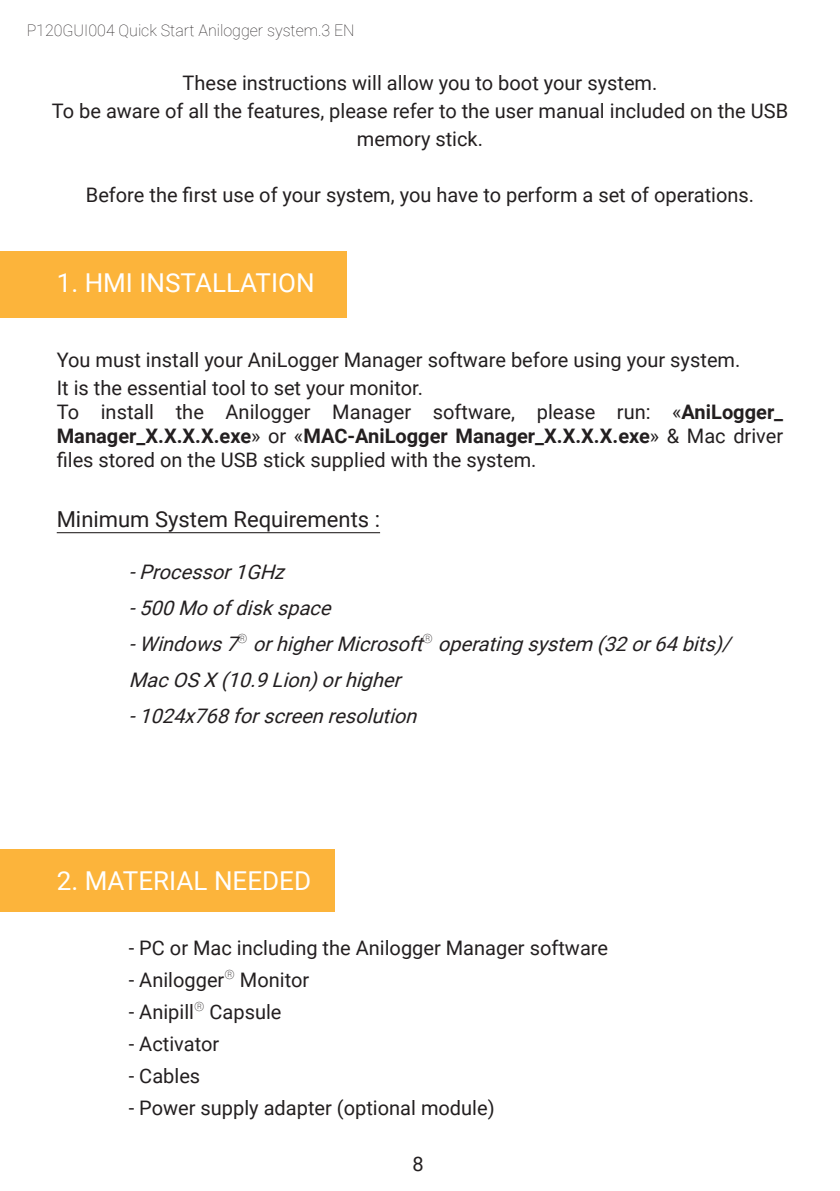
<style>
.page{position:relative;width:840px;height:1191px;background:#fff}
.page>*{position:absolute;margin:0;border:0;box-sizing:border-box;transform-origin:0 0}
.t1{font:26px "Roboto";color:#fff}
.t2{font:22px "Roboto";color:#231f20}
.t3{font:20px/24px "Roboto";color:#231f20;text-align:center}
.t4{font:italic 20px/36px "Roboto";color:#231f20}
.t5{font:100 16px "Roboto";color:#231f20}
.s1{font-weight:700}
</style>
<div class="page">
<div style="left:0;top:251px;width:346px;height:66px;background:#fcb43b"></div>
<hr style="left:57px;top:532px;width:323px;height:1px;background:#231f20">
<div style="left:0;top:848px;width:334px;height:63px;background:#fcb43b"></div>
<hr style="left:839px;top:57px;width:1px;height:63px;background:#fcb43b">
<p class="t5" style="left:27px;top:19px;width:329px">P120GUI004 Quick Start Anilogger system.3 EN</p>
<p class="t3" style="left:182px;top:70px;width:476px">These instructions will allow you to boot your system.</p>
<p class="t3" style="left:52px;top:96px;width:737px;line-height:28px">To be aware of all the features, please refer to the user manual included on the USB memory stick.</p>
<p class="t3" style="left:86px;top:182px;width:669px">Before the first use of your system, you have to perform a set of operations.</p>
<p class="t1" style="left:57px;top:265px;width:259px">1. HMI INSTALLATION</p>
<p class="t3" style="left:57px;top:347px;width:684px">You must install your AniLogger Manager software before using your system.</p>
<p class="t3" style="left:57px;top:375px;width:367px">It is the essential tool to set your monitor.</p>
<p class="t3" style="left:57px;top:399px;width:727px;text-align:justify">To install the Anilogger Manager software, please run: «<span class="s1">AniLogger_ Manager_X.X.X.X.exe</span>» or «<span class="s1">MAC-AniLogger Manager_X.X.X.X.exe</span>» &amp; Mac driver files stored on the USB stick supplied with the system.</p>
<p class="t2" style="left:57px;top:503px;width:325px">Minimum System Requirements :</p>
<p class="t4" style="left:129px;top:553px;width:164px">-Processor1GHz</p>
<p class="t4" style="left:129px;top:589px;width:210px">-500Moofdiskspace</p>
<p class="t4" style="left:129px;top:625px;width:609px">-Windows7<sup>®</sup> orhigherMicrosoft<sup>®</sup> operatingsystem (32or64bits)/<br>MacOSX(10.9Lion)orhigher</p>
<p class="t4" style="left:129px;top:697px;width:296px">-1024x768forscreenresolution</p>
<p class="t1" style="left:57px;top:862px;width:256px">2. MATERIAL NEEDED</p>
<p class="t3" style="left:129px;top:934px;width:480px">- PC or Mac including the Anilogger Manager software</p>
<p class="t3" style="left:129px;top:966px;width:182px">- Anilogger<sup>®</sup> Monitor</p>
<p class="t3" style="left:129px;top:998px;width:154px">- Anipill<sup>®</sup> Capsule</p>
<p class="t3" style="left:129px;top:1030px;width:92px">- Activator</p>
<p class="t3" style="left:129px;top:1062px;width:73px">- Cables</p>
<p class="t3" style="left:129px;top:1094px;width:367px">- Power supply adapter (optional module)</p>
<p class="t3" style="left:412px;top:1151px;width:13px">8</p>
</div>
